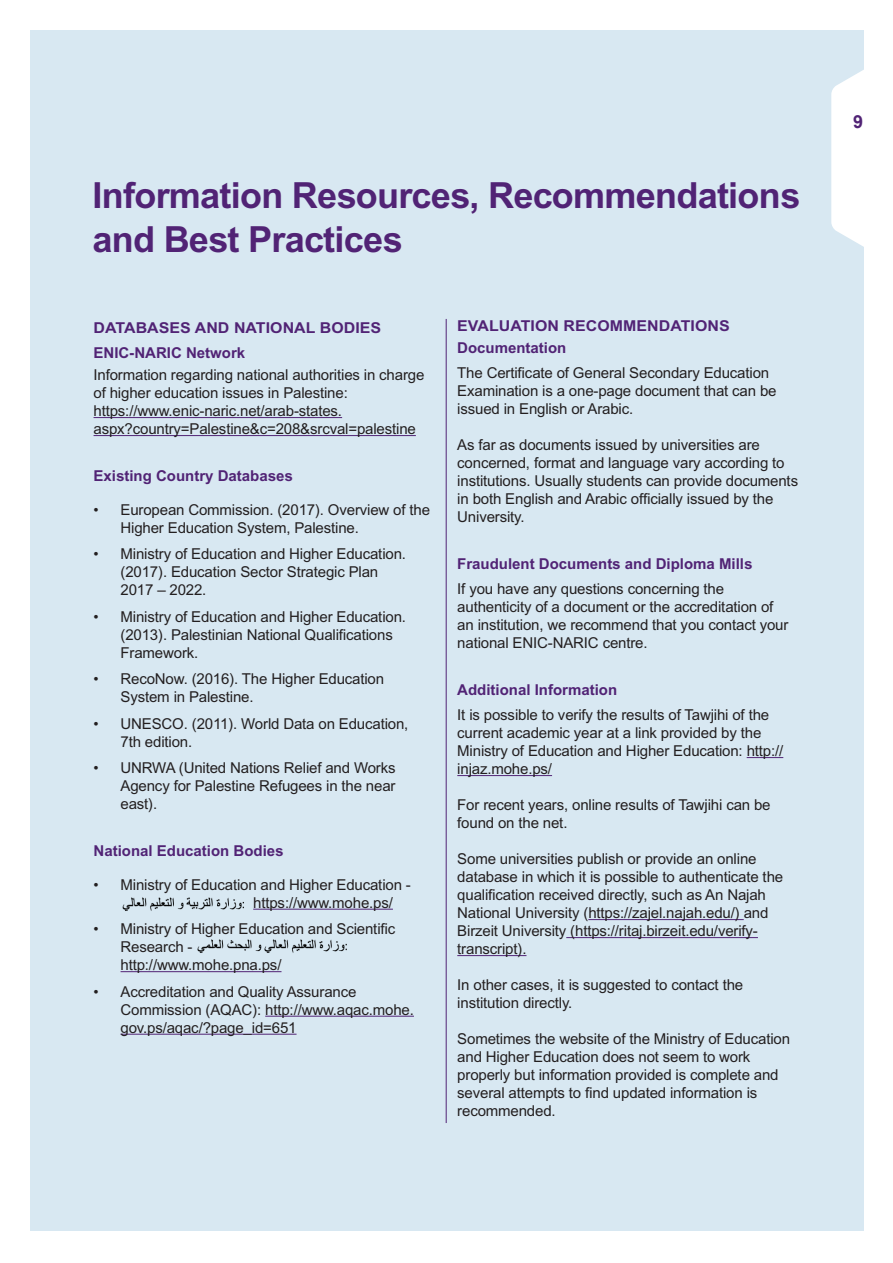
<style>
.page{position:relative;width:893px;height:1263px;background:#fff}
.page>*{position:absolute;margin:0;border:0;box-sizing:border-box;transform-origin:0 0}
.t1{font:700 36px/43.2px "Arial MT Std";letter-spacing:-.02em;color:#512375}
.t2{font:700 18px "Arial";color:#512375}
.t3{font:15px/18px "Arial MT Std";letter-spacing:-.01em;color:#231f20}
.Tittel-2{font:700 15px "Arial MT Std";color:#512375}
.Tittel-2-2{font:700 15px/25.5px "Arial MT Std";color:#512375;scale:1.06 1}
</style>
<div class="page">
<div style="left:30px;top:30px;width:833px;height:1201px;background:#d8e8f2"></div>
<svg style="left:831px;top:30px;width:33px;height:267px"></svg>
<hr style="left:94px;top:417px;width:248px;height:1px;background:#512375">
<hr style="left:94px;top:435px;width:322px;height:1px;background:#512375">
<hr style="left:253px;top:909px;width:140px;height:1px;background:#512375">
<hr style="left:121px;top:971px;width:160px;height:1px;background:#512375">
<hr style="left:265px;top:1016px;width:149px;height:1px;background:#512375">
<hr style="left:121px;top:1034px;width:176px;height:1px;background:#512375">
<hr style="left:747px;top:757px;width:36px;height:1px;background:#512375">
<hr style="left:457px;top:775px;width:95px;height:1px;background:#512375">
<hr style="left:588px;top:919px;width:156px;height:1px;background:#512375">
<hr style="left:566px;top:937px;width:192px;height:1px;background:#512375">
<hr style="left:457px;top:955px;width:69px;height:1px;background:#512375">
<hr style="left:446px;top:319px;width:1px;height:804px;background:#512375">
<img style="left:122px;top:897px;width:122px;height:14px">
<img style="left:198px;top:939px;width:149px;height:14px">
<p class="t1" style="left:93px;top:174px;width:709px">Information Resources, Recommendations and Best Practices</p>
<p class="Tittel-2-2" style="left:94px;top:315px;width:273px">DATABASES AND NATIONAL BODIES<br>ENIC-NARIC Network</p>
<p class="t3" style="left:94px;top:366px;width:332px">Information regarding national authorities in charge of higher education issues in Palestine:</p>
<p class="t3" style="left:94px;top:402px;width:324px">https://www.enic-naric.net/arab-states. aspx?country=Palestine&amp;c=208&amp;srcval=palestine</p>
<p class="Tittel-2" style="left:94px;top:466px;width:201px">Existing Country Databases</p>
<p class="t3" style="left:121px;top:500px;width:311px;text-indent:-27px">• European Commission. (2017). Overview of the<br>Higher Education System, Palestine.</p>
<p class="t3" style="left:121px;top:545px;width:287px;text-indent:-27px">• Ministry of Education and Higher Education. (2017). Education Sector Strategic Plan<br>2017 – 2022.</p>
<p class="t3" style="left:121px;top:607px;width:287px;text-indent:-27px">• Ministry of Education and Higher Education. (2013). Palestinian National Qualifications<br>Framework.</p>
<p class="t3" style="left:121px;top:670px;width:265px;text-indent:-27px">• RecoNow. (2016). The Higher Education<br>System in Palestine.</p>
<p class="t3" style="left:121px;top:714px;width:289px;text-indent:-27px">• UNESCO. (2011). World Data on Education,<br>7th edition.</p>
<p class="t3" style="left:121px;top:759px;width:277px;text-align:justify;text-indent:-27px">• UNRWA (United Nations Relief and Works Agency for Palestine Refugees in the near east).</p>
<p class="Tittel-2" style="left:94px;top:841px;width:192px">National Education Bodies</p>
<p class="t3" style="left:253px;top:875px;width:159px;text-indent:-160px">• Ministry of Education and Higher Education - https://www.mohe.ps/</p>
<p class="t3" style="left:121px;top:920px;width:276px;text-indent:-27px">• Ministry of Higher Education and Scientific<br>Research -<br>http://www.mohe.pna.ps/</p>
<p class="t3" style="left:121px;top:982px;width:295px;text-indent:-27px">• Accreditation and Quality Assurance<br>Commission (AQAC): http://www.aqac.mohe. gov.ps/aqac/?page_id=651</p>
<p class="Tittel-2-2" style="left:457px;top:313px;width:258px">EVALUATION RECOMMENDATIONS</p>
<p class="Tittel-2" style="left:457px;top:338px;width:111px">Documentation</p>
<p class="t3" style="left:457px;top:364px;width:321px">The Certificate of General Secondary Education<br>Examination is a one-page document that can be issued in English or Arabic.</p>
<p class="t3" style="left:457px;top:436px;width:342px">As far as documents issued by universities are concerned, format and language vary according to institutions. Usually students can provide documents in both English and Arabic officially issued by the University.</p>
<p class="Tittel-2" style="left:457px;top:554px;width:297px">Fraudulent Documents and Diploma Mills</p>
<p class="t3" style="left:457px;top:580px;width:333px">If you have any questions concerning the authenticity of a document or the accreditation of an institution, we recommend that you contact your national ENIC-NARIC centre.</p>
<p class="Tittel-2" style="left:457px;top:680px;width:162px">Additional Information</p>
<p class="t3" style="left:457px;top:706px;width:327px">It is possible to verify the results of Tawjihi of the current academic year at a link provided by the Ministry of Education and Higher Education: http:// injaz.mohe.ps/</p>
<p class="t3" style="left:457px;top:796px;width:315px">For recent years, online results of Tawjihi can be found on the net.</p>
<p class="t3" style="left:457px;top:850px;width:327px">Some universities publish or provide an online database in which it is possible to authenticate the qualification received directly, such as An Najah National University (https://zajel.najah.edu/) and Birzeit University (https://ritaj.birzeit.edu/verify&shy;transcript).</p>
<p class="t3" style="left:457px;top:976px;width:287px">In other cases, it is suggested to contact the institution directly.</p>
<p class="t3" style="left:457px;top:1030px;width:334px">Sometimes the website of the Ministry of Education and Higher Education does not seem to work properly but information provided is complete and several attempts to find updated information is recommended.</p>
<p class="t2" style="left:853px;top:110px;width:12px">9</p>
</div>
